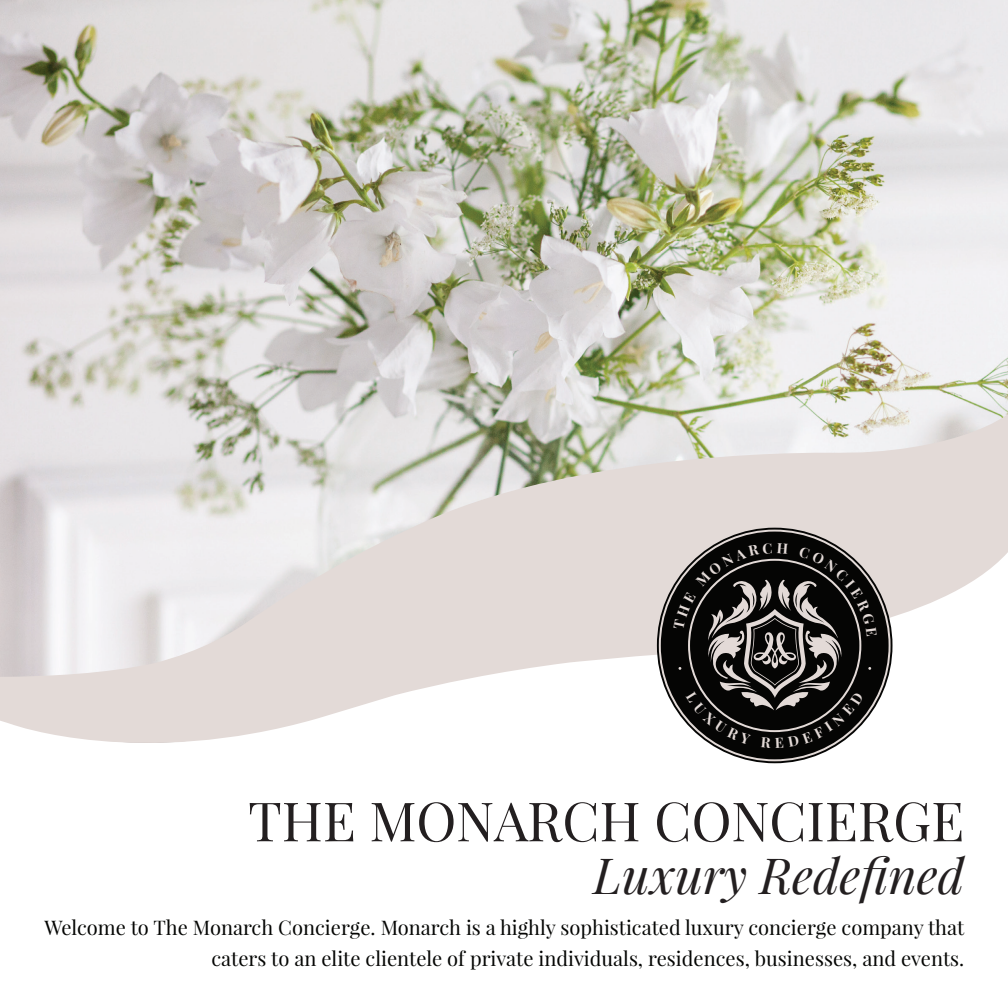
<style>
.page{position:relative;width:1008px;height:1008px;background:#fff}
.page>*{position:absolute;margin:0;border:0;box-sizing:border-box;transform-origin:0 0}
.t1{font:54.25px "Playfair Display";color:#231f20}
.t2{font:italic 48.82px "Playfair Display";color:#231f20}
.t3{font:20.12px/31.5px "Playfair Display";color:#040503;text-align:right}
</style>
<div class="page">
<img style="left:0;top:1px;width:1008px;height:413px">
<svg style="left:0;top:414px;width:1008px;height:350px"></svg>
<svg style="left:659px;top:530px;width:232px;height:231px"></svg>
<svg style="left:674px;top:543px;width:203px;height:205px;background:#3c3a39"></svg>
<h1 class="t1" style="left:248px;top:787px;width:718px">THE MONARCH CONCIERGE</h1>
<h2 class="t2" style="left:594px;top:838px;width:372px">Luxury Redefined</h2>
<p class="t3" style="left:45px;top:911px;width:921px">Welcome to The Monarch Concierge. Monarch is a highly sophisticated luxury concierge company that caters to an elite clientele of private individuals, residences, businesses, and events.</p>
</div>
